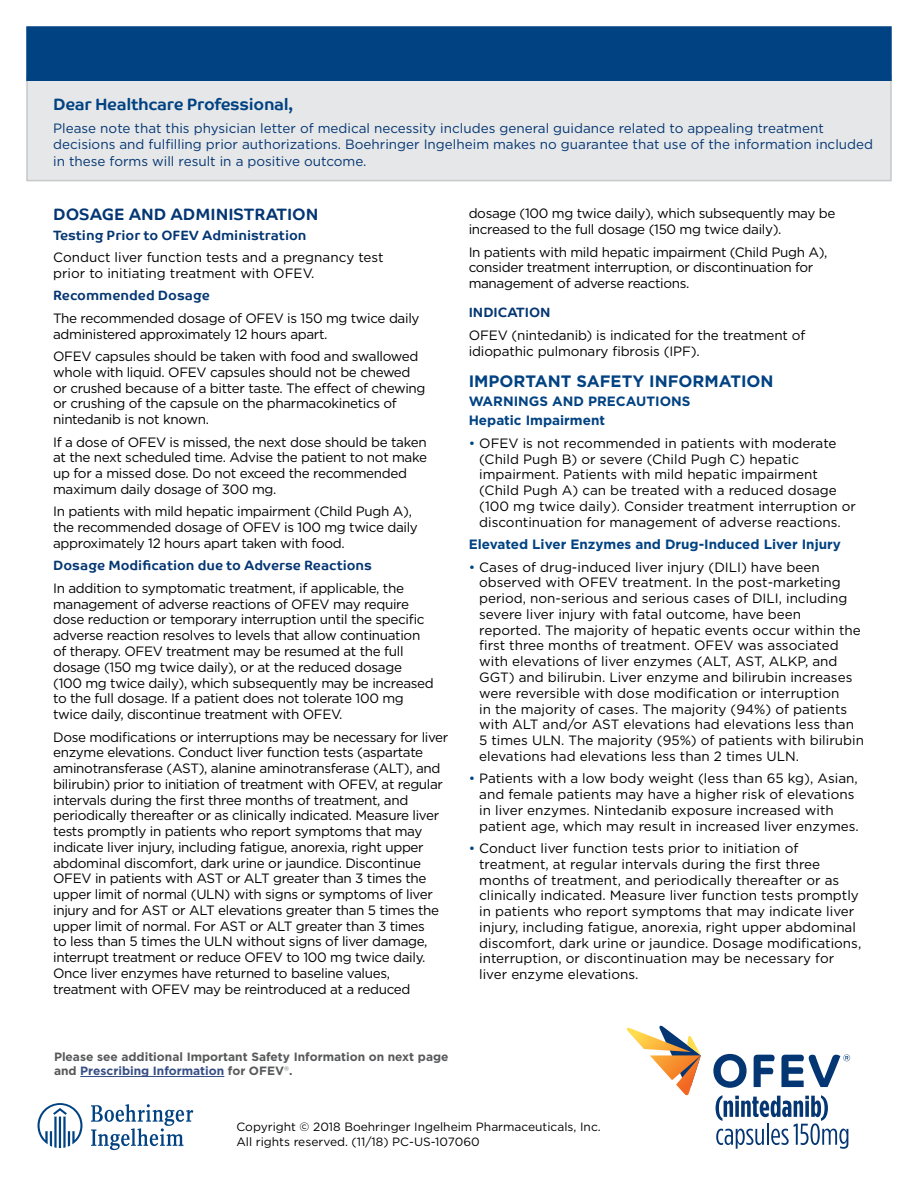
<style>
.page{position:relative;width:918px;height:1188px;background:#fff}
.page>*{position:absolute;margin:0;border:0;box-sizing:border-box;transform-origin:0 0}
.t1{font:700 16.5px "Co Text";letter-spacing:-.02em;color:#004282}
.t2{font:700 16.5px "Gotham";color:#004282}
.t3{font:700 16.5px "Co Text";color:#043673}
.t4{font:13.5px/15.8px "Gotham";letter-spacing:-.025em;color:#000}
.t5{font:13.5px/15.8px "Gotham";color:#000}
.t6{font:13.5px/16.5px "Gotham";color:#043673}
.t7{font:700 13.5px "Co Text";color:#043673}
.t8{font:700 13.5px/19.2px "Gotham";color:#004282}
.t9{font:12px/14.4px "Gotham";color:#000}
.t10{font:700 12px/14.4px "Gotham";color:#58595b}
.s1{color:#004282}
.s2{color:#384f86}
.s3{font-weight:300}
</style>
<div class="page">
<div style="left:26px;top:75px;width:866px;height:106px;background:#e6e7e8;border:2px solid #c7c8ca"></div>
<hr style="left:80px;top:1076px;width:144px;height:1px;background:#384f86">
<svg style="left:626px;top:1025px;width:75px;height:71px"></svg>
<svg style="left:713px;top:1054px;width:137px;height:34px"></svg>
<svg style="left:716px;top:1095px;width:132px;height:54px"></svg>
<svg style="left:38px;top:1103px;width:44px;height:45px"></svg>
<svg style="left:91px;top:1104px;width:102px;height:46px"></svg>
<div style="left:26px;top:26px;width:866px;height:55px;background:#004282;border:2px solid #004282"></div>
<p class="t1" style="left:53px;top:94px;width:242px">Dear Healthcare Professional,</p>
<p class="t6" style="left:53px;top:119px;width:821px">Please note that this physician letter of medical necessity includes general guidance related to appealing treatment decisions and fulfilling prior authorizations. Boehringer Ingelheim makes no guarantee that use of the information included in these forms will result in a positive outcome.</p>
<p class="t3" style="left:53px;top:205px;width:267px">DOSAGE AND ADMINISTRATION</p>
<p class="t7" style="left:53px;top:227px;width:255px">Testing Prior to OFEV Administration</p>
<p class="t5" style="left:53px;top:249px;width:332px">Conduct liver function tests and a pregnancy test prior to initiating treatment with OFEV.</p>
<p class="t7" style="left:53px;top:288px;width:158px">Recommended Dosage</p>
<p class="t4" style="left:53px;top:310px;width:368px">The recommended dosage of OFEV is 150 mg twice daily administered approximately 12 hours apart.</p>
<p class="t4" style="left:53px;top:348px;width:374px">OFEV capsules should be taken with food and swallowed whole with liquid. OFEV capsules should not be chewed or crushed because of a bitter taste. The effect of chewing or crushing of the capsule on the pharmacokinetics of nintedanib is not known.</p>
<p class="t4" style="left:53px;top:434px;width:375px">If a dose of OFEV is missed, the next dose should be taken at the next scheduled time. Advise the patient to not make up for a missed dose. Do not exceed the recommended maximum daily dosage of 300 mg.</p>
<p class="t4" style="left:53px;top:504px;width:366px">In patients with mild hepatic impairment (Child Pugh A), the recommended dosage of OFEV is 100 mg twice daily approximately 12 hours apart taken with food.</p>
<p class="t7" style="left:53px;top:558px;width:321px">Dosage Modification due to Adverse Reactions</p>
<p class="t4" style="left:53px;top:580px;width:382px">In addition to symptomatic treatment, if applicable, the management of adverse reactions of OFEV may require dose reduction or temporary interruption until the specific adverse reaction resolves to levels that allow continuation of therapy. OFEV treatment may be resumed at the full dosage (150 mg twice daily), or at the reduced dosage (100 mg twice daily), which subsequently may be increased to the full dosage. If a patient does not tolerate 100 mg twice daily, discontinue treatment with OFEV.</p>
<p class="t4" style="left:53px;top:729px;width:397px">Dose modifications or interruptions may be necessary for liver enzyme elevations. Conduct liver function tests (aspartate aminotransferase (AST), alanine aminotransferase (ALT), and bilirubin) prior to initiation of treatment with OFEV, at regular intervals during the first three months of treatment, and periodically thereafter or as clinically indicated. Measure liver tests promptly in patients who report symptoms that may indicate liver injury, including fatigue, anorexia, right upper abdominal discomfort, dark urine or jaundice. Discontinue OFEV in patients with AST or ALT greater than 3 times the upper limit of normal (ULN) with signs or symptoms of liver injury and for AST or ALT elevations greater than 5 times the upper limit of normal. For AST or ALT greater than 3 times<br>to less than 5 times the ULN without signs of liver damage, interrupt treatment or reduce OFEV to 100 mg twice daily.<br>Once liver enzymes have returned to baseline values, treatment with OFEV may be reintroduced at a reduced</p>
<p class="t4" style="left:469px;top:205px;width:368px">dosage (100 mg twice daily), which subsequently may be increased to the full dosage (150 mg twice daily).</p>
<p class="t4" style="left:469px;top:244px;width:360px">In patients with mild hepatic impairment (Child Pugh A), consider treatment interruption, or discontinuation for management of adverse reactions.</p>
<p class="t7" style="left:469px;top:305px;width:83px">INDICATION</p>
<p class="t4" style="left:469px;top:327px;width:338px">OFEV (nintedanib) is indicated for the treatment of idiopathic pulmonary fibrosis (IPF).</p>
<p class="t2" style="left:469px;top:370px;width:306px">IMPORTANT SAFETY INFORMATION</p>
<p class="t8" style="left:469px;top:392px;width:223px">WARNINGS AND PRECAUTIONS<br>Hepatic Impairment</p>
<p class="t5" style="left:479px;top:435px;width:378px;text-indent:-11px"><span class="s1">•</span> OFEV is not recommended in patients with moderate (Child Pugh B) or severe (Child Pugh C) hepatic impairment. Patients with mild hepatic impairment (Child Pugh A) can be treated with a reduced dosage (100 mg twice daily). Consider treatment interruption or discontinuation for management of adverse reactions.</p>
<p class="t8" style="left:469px;top:535px;width:374px">Elevated Liver Enzymes and Drug-Induced Liver Injury</p>
<p class="t5" style="left:479px;top:559px;width:386px;text-indent:-11px"><span class="s1">•</span> Cases of drug-induced liver injury (DILI) have been observed with OFEV treatment. In the post-marketing period, non-serious and serious cases of DILI, including severe liver injury with fatal outcome, have been reported. The majority of hepatic events occur within the first three months of treatment. OFEV was associated with elevations of liver enzymes (ALT, AST, ALKP, and GGT) and bilirubin. Liver enzyme and bilirubin increases were reversible with dose modification or interruption<br>in the majority of cases. The majority (94%) of patients with ALT and/or AST elevations had elevations less than 5 times ULN. The majority (95%) of patients with bilirubin elevations had elevations less than 2 times ULN.</p>
<p class="t5" style="left:479px;top:770px;width:381px;text-indent:-11px"><span class="s1">•</span> Patients with a low body weight (less than 65 kg), Asian, and female patients may have a higher risk of elevations in liver enzymes. Nintedanib exposure increased with patient age, which may result in increased liver enzymes.</p>
<p class="t5" style="left:479px;top:840px;width:384px;text-indent:-11px"><span class="s1">•</span> Conduct liver function tests prior to initiation of treatment, at regular intervals during the first three months of treatment, and periodically thereafter or as clinically indicated. Measure liver function tests promptly in patients who report symptoms that may indicate liver injury, including fatigue, anorexia, right upper abdominal discomfort, dark urine or jaundice. Dosage modifications, interruption, or discontinuation may be necessary for liver enzyme elevations.</p>
<p class="t10" style="left:54px;top:1049px;width:396px">Please see additional Important Safety Information on next page and <span class="s2">Prescribing Information</span> for OFEV<span class="s3">®</span>.</p>
<p class="t9" style="left:237px;top:1120px;width:366px">Copyright © 2018 Boehringer Ingelheim Pharmaceuticals, Inc.<br>All rights reserved. (11/18) PC-US-107060</p>
</div>
